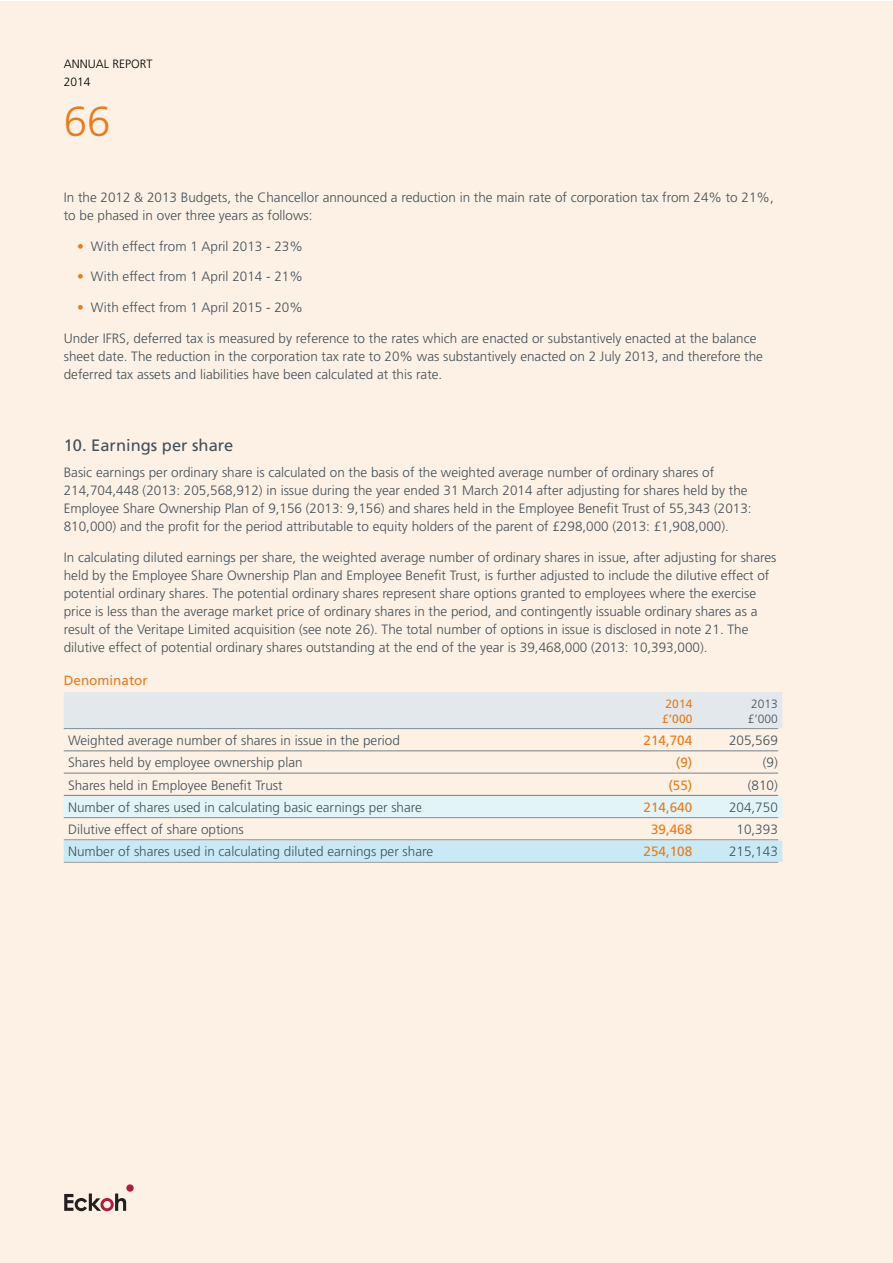
<style>
.page{position:relative;width:893px;height:1263px;background:#fff}
.page>*{position:absolute;margin:0;border:0;box-sizing:border-box;transform-origin:0 0}
.t1{font:300 42px "Frutiger";color:#e87c1d}
.t2{font:16.5px "Frutiger";color:#43515a}
.t3{font:300 13.5px/18px "Frutiger";color:#43515a}
.t4{font:13.5px "Frutiger";color:#e87c1d}
.t5{font:300 12px/18px "Frutiger";color:#000}
.t6{font:12px "Frutiger";color:#e87c1d}
.t7{font:300 12px "Frutiger";color:#43515a}
.s1{color:#e87c1d}
</style>
<div class="page">
<div style="left:0;top:1px;width:892px;height:1262px;background:#fdf0e4"></div>
<svg style="left:64px;top:1193px;width:62px;height:18px"></svg>
<div style="left:126px;top:1184px;width:8px;height:8px;background:#ad1d3e;border-radius:50%"></div>
<hr style="left:64px;top:728px;width:714px;height:1px;background:#72828b">
<div style="left:64px;top:692px;width:718px;height:36px;background:#e3e8ec"></div>
<hr style="left:64px;top:751px;width:714px;height:1px;background:#72828b">
<hr style="left:64px;top:773px;width:714px;height:1px;background:#72828b">
<hr style="left:64px;top:795px;width:714px;height:1px;background:#72828b">
<hr style="left:64px;top:817px;width:714px;height:1px;background:#72828b">
<div style="left:64px;top:796px;width:718px;height:21px;background:#e3f4f9"></div>
<hr style="left:64px;top:840px;width:714px;height:1px;background:#72828b">
<hr style="left:64px;top:862px;width:714px;height:1px;background:#72828b">
<div style="left:64px;top:841px;width:718px;height:21px;background:#c9eaf4"></div>
<p class="t5" style="left:64px;top:55px;width:90px">ANNUAL REPORT<br>2014</p>
<h1 class="t1" style="left:64px;top:98px;width:48px">66</h1>
<p class="t3" style="left:64px;top:188px;width:711px">In the 2012 &amp; 2013 Budgets, the Chancellor announced a reduction in the main rate of corporation tax from 24% to 21%, to be phased in over three years as follows:</p>
<p class="t3" style="left:77px;top:237px;width:227px"><span class="s1">•</span> With effect from 1 April 2013 - 23%</p>
<p class="t3" style="left:77px;top:268px;width:227px"><span class="s1">•</span> With effect from 1 April 2014 - 21%</p>
<p class="t3" style="left:77px;top:298px;width:227px"><span class="s1">•</span> With effect from 1 April 2015 - 20%</p>
<p class="t3" style="left:64px;top:329px;width:701px">Under IFRS, deferred tax is measured by reference to the rates which are enacted or substantively enacted at the balance sheet date. The reduction in the corporation tax rate to 20% was substantively enacted on 2 July 2013, and therefore the deferred tax assets and liabilities have been calculated at this rate.</p>
<p class="t2" style="left:64px;top:435px;width:171px">10. Earnings per share</p>
<p class="t3" style="left:64px;top:464px;width:689px">Basic earnings per ordinary share is calculated on the basis of the weighted average number of ordinary shares of 214,704,448 (2013: 205,568,912) in issue during the year ended 31 March 2014 after adjusting for shares held by the Employee Share Ownership Plan of 9,156 (2013: 9,156) and shares held in the Employee Benefit Trust of 55,343 (2013:<br>810,000) and the profit for the period attributable to equity holders of the parent of £298,000 (2013: £1,908,000).</p>
<p class="t3" style="left:64px;top:548px;width:714px">In calculating diluted earnings per share, the weighted average number of ordinary shares in issue, after adjusting for shares held by the Employee Share Ownership Plan and Employee Benefit Trust, is further adjusted to include the dilutive effect of potential ordinary shares. The potential ordinary shares represent share options granted to employees where the exercise price is less than the average market price of ordinary shares in the period, and contingently issuable ordinary shares as a result of the Veritape Limited acquisition (see note 26). The total number of options in issue is disclosed in note 21. The dilutive effect of potential ordinary shares outstanding at the end of the year is 39,468,000 (2013: 10,393,000).</p>
<p class="t4" style="left:64px;top:672px;width:86px">Denominator</p>
<p class="t6" style="left:666px;top:697px;width:28px">2014</p>
<p class="t7" style="left:751px;top:697px;width:28px">2013</p>
<p class="t6" style="left:662px;top:712px;width:32px">£’000</p>
<p class="t7" style="left:748px;top:712px;width:32px">£’000</p>
<p class="t3" style="left:68px;top:731px;width:333px">Weighted average number of shares in issue in the period</p>
<p class="t4" style="left:643px;top:732px;width:50px">214,704</p>
<p class="t3" style="left:729px;top:731px;width:50px">205,569</p>
<p class="t3" style="left:68px;top:754px;width:236px">Shares held by employee ownership plan</p>
<p class="t4" style="left:676px;top:755px;width:18px">(9)</p>
<p class="t3" style="left:763px;top:754px;width:17px">(9)</p>
<p class="t3" style="left:68px;top:776px;width:216px">Shares held in Employee Benefit Trust</p>
<p class="t4" style="left:668px;top:777px;width:26px">(55)</p>
<p class="t3" style="left:748px;top:776px;width:32px">(810)</p>
<p class="t3" style="left:68px;top:798px;width:355px">Number of shares used in calculating basic earnings per share</p>
<p class="t4" style="left:643px;top:799px;width:50px">214,640</p>
<p class="t3" style="left:729px;top:798px;width:50px">204,750</p>
<p class="t3" style="left:68px;top:820px;width:177px">Dilutive effect of share options</p>
<p class="t4" style="left:651px;top:821px;width:43px">39,468</p>
<p class="t3" style="left:736px;top:820px;width:43px">10,393</p>
<p class="t3" style="left:68px;top:843px;width:367px">Number of shares used in calculating diluted earnings per share</p>
<p class="t4" style="left:643px;top:844px;width:50px">254,108</p>
<p class="t3" style="left:729px;top:843px;width:50px">215,143</p>
</div>
